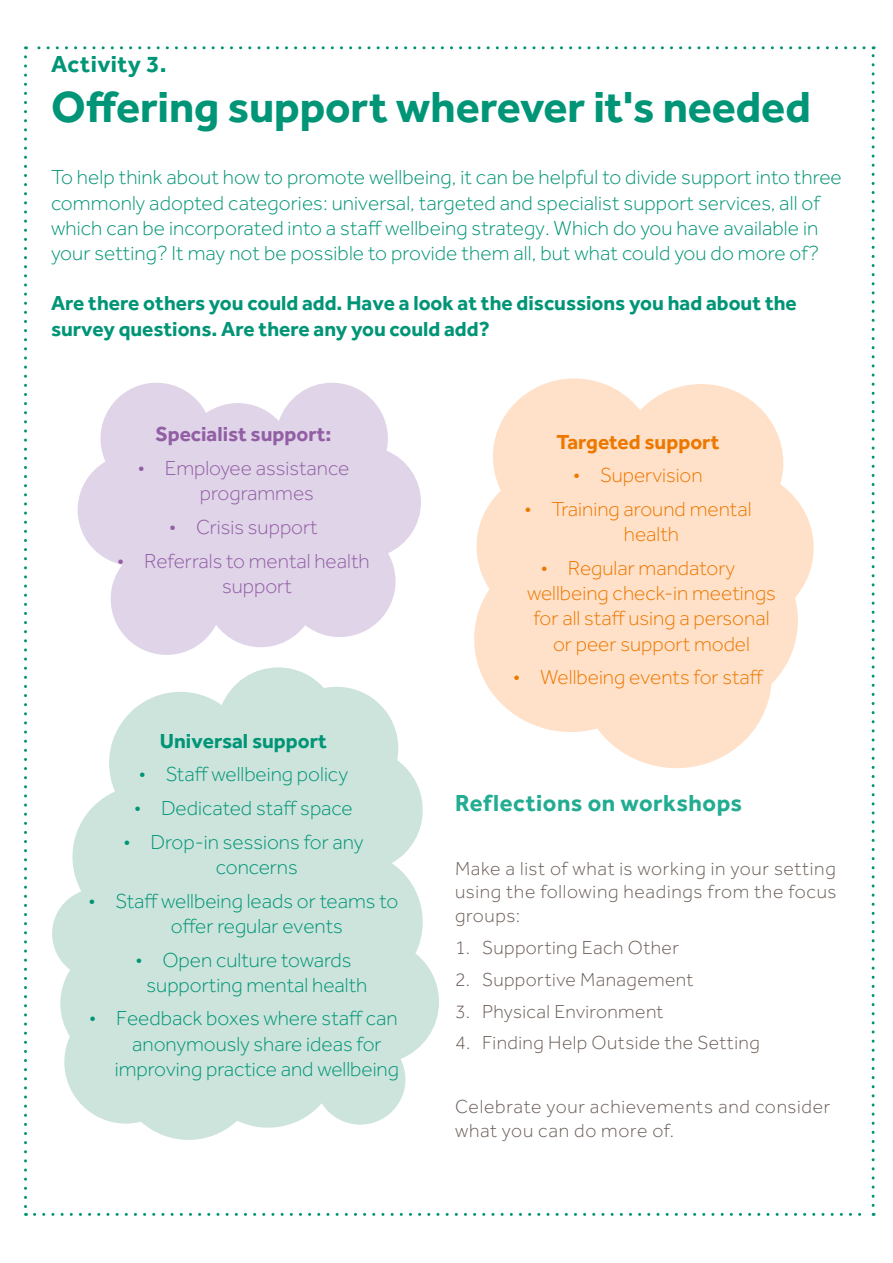
<style>
.page{position:relative;width:893px;height:1263px;background:#fff}
.page>*{position:absolute;margin:0;border:0;box-sizing:border-box;transform-origin:0 0}
.t1{font:700 45px "Effra";color:#009576}
.t2{font:700 24px "Effra";letter-spacing:.02em;color:#22ac92}
.t3{font:700 24px "Effra";letter-spacing:.02em;color:#009576}
.t4{font:300 21px/25.2px "Effra";color:#009576}
.t5{font:300 21px/25.2px "Effra";color:#ed7801}
.t6{font:700 21px/25.2px "Effra";color:#009576}
.t7{font:300 21px/25.2px "Effra";color:#925fa4}
.t8{font:700 21px "Effra";color:#925fa4}
.t9{font:700 21px "Effra";color:#ed7801}
.t10{font:300 19.5px/23.4px "Effra";letter-spacing:.025em;color:#6c5e57;text-align:justify}
</style>
<div class="page">
<svg style="left:24px;top:57px;width:3px;height:1159px"></svg>
<svg style="left:35px;top:1213px;width:839px;height:3px"></svg>
<svg style="left:872px;top:46px;width:3px;height:1159px"></svg>
<svg style="left:26px;top:46px;width:838px;height:3px"></svg>
<svg style="left:78px;top:383px;width:343px;height:272px;fill:#e0d4e9"></svg>
<svg style="left:474px;top:378px;width:340px;height:390px;fill:#ffe1c9"></svg>
<svg style="left:52px;top:667px;width:387px;height:473px;fill:#cde4dd"></svg>
<p class="t3" style="left:51px;top:50px;width:117px">Activity 3.</p>
<p class="t1" style="left:51px;top:79px;width:761px">Offering support wherever it's needed</p>
<p class="t4" style="left:51px;top:165px;width:792px">To help think about how to promote wellbeing, it can be helpful to divide support into three commonly adopted categories: universal, targeted and specialist support services, all of which can be incorporated into a staff wellbeing strategy. Which do you have available in your setting? It may not be possible to provide them all, but what could you do more of?</p>
<p class="t6" style="left:51px;top:290px;width:747px">Are there others you could add. Have a look at the discussions you had about the survey questions. Are there any you could add?</p>
<p class="t8" style="left:155px;top:422px;width:178px">Specialist support:</p>
<p class="t7" style="left:200px;top:455px;width:151px;text-indent:-62px">• Employee assistance programmes</p>
<p class="t7" style="left:169px;top:514px;width:150px">• Crisis support</p>
<p class="t7" style="left:222px;top:548px;width:149px;text-indent:-105px">• Referrals to mental health support</p>
<p class="t6" style="left:160px;top:727px;width:169px">Universal support</p>
<p class="t4" style="left:139px;top:762px;width:211px">• Staff wellbeing policy</p>
<p class="t4" style="left:134px;top:795px;width:220px">• Dedicated staff space</p>
<p class="t4" style="left:216px;top:829px;width:149px;text-indent:-93px">• Drop-in sessions for any concerns</p>
<p class="t4" style="left:171px;top:888px;width:229px;text-indent:-82px">• Staff wellbeing leads or teams to offer regular events</p>
<p class="t4" style="left:147px;top:947px;width:222px;text-indent:-11px">• Open culture towards supporting mental health</p>
<p class="t4" style="left:89px;top:1006px;width:310px">• Feedback boxes where staff can</p>
<p class="t4" style="left:132px;top:1031px;width:251px">anonymously share ideas for</p>
<p class="t4" style="left:115px;top:1056px;width:286px">improving practice and wellbeing</p>
<p class="t9" style="left:556px;top:429px;width:164px">Targeted support</p>
<p class="t5" style="left:573px;top:463px;width:131px">• Supervision</p>
<p class="t5" style="left:624px;top:496px;width:129px;text-indent:-99px">• Training around mental health</p>
<p class="t5" style="left:541px;top:555px;width:196px">• Regular mandatory</p>
<p class="t5" style="left:527px;top:580px;width:250px">wellbeing check-in meetings</p>
<p class="t5" style="left:533px;top:606px;width:238px">for all staff using a personal</p>
<p class="t5" style="left:553px;top:631px;width:199px">or peer support model</p>
<p class="t5" style="left:513px;top:664px;width:252px">• Wellbeing events for staff</p>
<p class="t2" style="left:455px;top:788px;width:289px">Reflections on workshops</p>
<p class="t10" style="left:455px;top:857px;width:383px">Make a list of what is working in your setting using the following headings from the focus groups:</p>
<p class="t10" style="left:455px;top:935px;width:225px">1. Supporting Each Other</p>
<p class="t10" style="left:455px;top:967px;width:240px">2. Supportive Management</p>
<p class="t10" style="left:455px;top:999px;width:210px">3. Physical Environment</p>
<p class="t10" style="left:455px;top:1031px;width:306px">4. Finding Help Outside the Setting</p>
<p class="t10" style="left:455px;top:1095px;width:377px">Celebrate your achievements and consider what you can do more of.</p>
</div>
